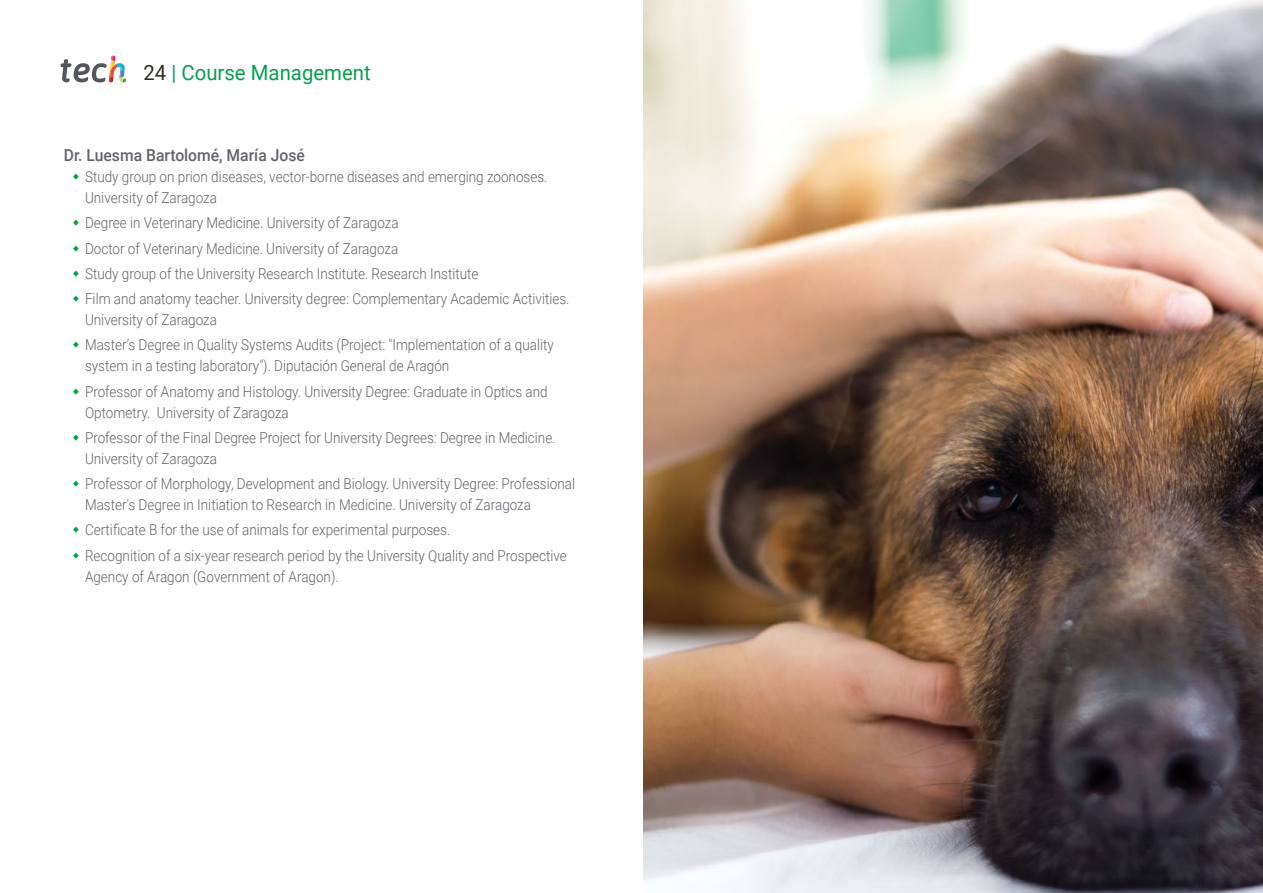
<style>
.page{position:relative;width:1263px;height:893px;background:#fff}
.page>*{position:absolute;margin:0;border:0;box-sizing:border-box;transform-origin:0 0}
.t1{font:21px "Roboto";color:#04a14d}
.t2{font:500 16.5px "Roboto";color:#61646a;scale:.95 1}
.t3{font:300 15px/25.2px "Roboto";color:#61646a;scale:.9 1}
.s1{color:#312e20}
</style>
<div class="page">
<svg style="left:61px;top:56px;width:65px;height:27px"></svg>
<img style="left:643px;top:0;width:620px;height:893px">
<h1 class="t1" style="left:144px;top:57px;width:229px"><span class="s1">24</span> | Course Management</h1>
<p class="t2" style="left:64px;top:144px;width:255px">Dr. Luesma Bartolomé, María José</p>
<p class="t3" style="left:85px;top:166px;width:515px;line-height:21px">Study group on prion diseases, vector-borne diseases and emerging zoonoses.<br>University of Zaragoza</p>
<p class="t3" style="left:85px;top:210px;width:540px">Degree in Veterinary Medicine. University of Zaragoza<br>Doctor of Veterinary Medicine. University of Zaragoza<br>Study group of the University Research Institute. Research Institute<br>Film and anatomy teacher. University degree: Complementary Academic Activities.</p>
<p class="t3" style="left:85px;top:307px;width:522px">University of Zaragoza<br>Master’s Degree in Quality Systems Audits (Project: "Implementation of a quality</p>
<p class="t3" style="left:85px;top:353px;width:516px">system in a testing laboratory"). Diputación General de Aragón<br>Professor of Anatomy and Histology. University Degree: Graduate in Optics and</p>
<p class="t3" style="left:85px;top:399px;width:524px">Optometry. University of Zaragoza<br>Professor of the Final Degree Project for University Degrees: Degree in Medicine.</p>
<p class="t3" style="left:85px;top:445px;width:546px">University of Zaragoza<br>Professor of Morphology, Development and Biology. University Degree: Professional</p>
<p class="t3" style="left:85px;top:492px;width:537px">Master's Degree in Initiation to Research in Medicine. University of Zaragoza<br>Certificate B for the use of animals for experimental purposes.<br>Recognition of a six-year research period by the University Quality and Prospective</p>
<p class="t3" style="left:85px;top:563px;width:283px">Agency of Aragon (Government of Aragon).</p>
</div>
